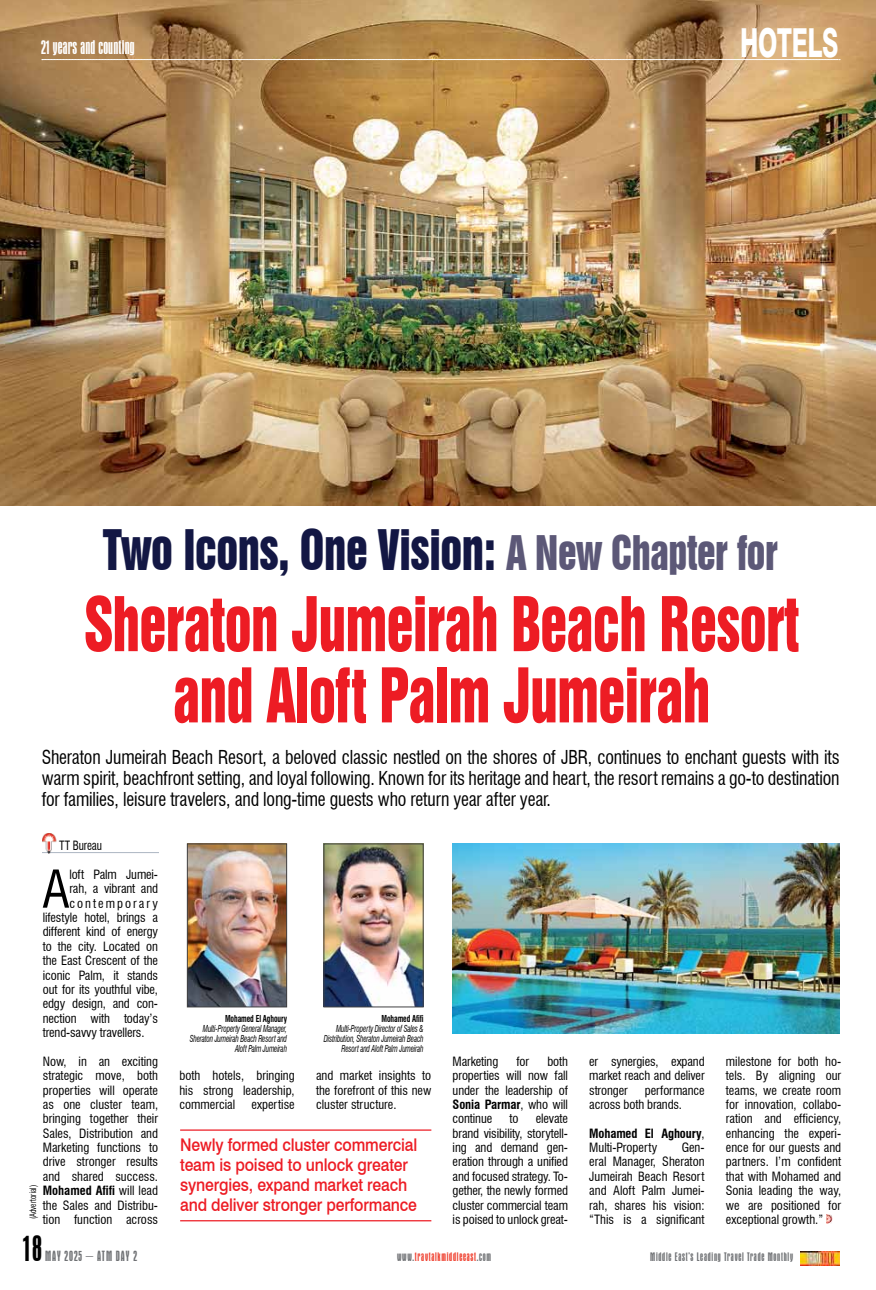
<style>
.page{position:relative;width:876px;height:1290px;background:#fff}
.page>*{position:absolute;margin:0;border:0;box-sizing:border-box;transform-origin:0 0}
.t1{font:68.75px/71.2px "Swiss 921 BT Regular A";letter-spacing:-.01em;color:#ed1c24;text-align:center;scale:.8 1}
.t2{font:51.25px "Swiss 921 BT Regular A";letter-spacing:-.01em;color:#131744;scale:.87 1}
.t3{font:condensed 50.75px "Swiss 721 BT";color:#000}
.t4{font:800 40px "Swiss 721 BT";letter-spacing:-.01em;color:#fff;scale:.6 1}
.t5{font:condensed 37.5px "Aurora BT";color:#000}
.t6{font:condensed 20px "Aurora BT";letter-spacing:.01em;color:#fff}
.t7{font:condensed 18.75px/21.2px "Swiss 721 BT";letter-spacing:-.01em;color:#000;text-align:justify;scale:.95 1}
.t8{font:500 17.5px/20px "Swiss 721 BT";letter-spacing:-.01em;color:#ed1c24;scale:.9 1}
.t9{font:condensed 15px "Aurora BT";letter-spacing:.06em;color:#6e7073}
.t10{font:condensed 12.5px/14.4px "Swiss 721 BT";letter-spacing:-.01em;color:#000;text-align:justify}
.t11{font:condensed 12.5px "Aurora BT";letter-spacing:.06em;color:#6e7073}
.t12{font:700 condensed 12.5px/14.4px "Swiss 721 BT";letter-spacing:-.01em;color:#000}
.t13{font:condensed 12.5px "Aurora BT";letter-spacing:.06em;color:#ef402f}
.t14{font:condensed 12.5px "Swiss 721 BT";letter-spacing:.16em;color:#000}
.t15{font:condensed 12.5px "Swiss 721 BT";letter-spacing:-.01em;color:#000;scale:.9 1}
.t16{font:italic condensed 9.38px/10px "Swiss 721 BT";letter-spacing:-.02em;color:#000;text-align:right;scale:.76 1}
.t17{font:700 condensed 9.38px "Swiss 721 BT";letter-spacing:-.01em;color:#000;scale:.8 1}
.t18{font:condensed 8.75px "Swiss 721 BT";color:#000;scale:.82 1}
.s1{font-size:43.75px;color:#5c5877}
.s2{font-weight:700}
.s3{font-weight:400}
.s4{color:#6e7073}
</style>
<div class="page">
<img style="left:800px;top:1251px;width:39px;height:14px">
<svg style="left:826px;top:1214px;width:6px;height:10px"></svg>
<img style="left:43px;top:834px;width:115px;height:20px">
<hr style="left:180px;top:1129px;width:251px;height:2px;background:#ed1c24">
<hr style="left:180px;top:1220px;width:251px;height:1px;background:#ed1c24">
<img style="left:452px;top:843px;width:387px;height:191px">
<img style="left:189px;top:846px;width:96px;height:159px">
<div style="left:187px;top:844px;width:100px;height:163px;border:1px solid #404042"></div>
<img style="left:325px;top:846px;width:96px;height:159px">
<div style="left:323px;top:844px;width:100px;height:163px;border:1px solid #404042"></div>
<img style="left:0;top:0;width:875px;height:505px">
<svg style="left:42px;top:59px;width:797px;height:1px"></svg>
<h3 class="t6" style="left:41px;top:37px;width:95px">21 years and counting</h3>
<h3 class="t4" style="left:739px;top:18px;width:165px">HOTELS</h3>
<h2 class="t2" style="left:103px;top:516px;width:777px">Two Icons, One Vision: <span class="s1">A New Chapter for</span></h2>
<h1 class="t1" style="left:84px;top:588px;width:894px">Sheraton Jumeirah Beach Resort and Aloft Palm Jumeirah</h1>
<p class="t7" style="left:42px;top:746px;width:841px">Sheraton Jumeirah Beach Resort, a beloved classic nestled on the shores of JBR, continues to enchant guests with its warm spirit, beachfront setting, and loyal following. Known for its heritage and heart, the resort remains a go-to destination for families, leisure travelers, and long-time guests who return year after year.</p>
<p class="t15" style="left:59px;top:838px;width:49px">TT Bureau</p>
<h3 class="t3" style="left:42px;top:859px;width:29px">A</h3>
<p class="t10" style="left:69px;top:867px;width:90px">loft Palm Jumei-</p>
<p class="t10" style="left:69px;top:881px;width:90px">rah, a vibrant and</p>
<p class="t14" style="left:69px;top:895px;width:90px">contemporary</p>
<p class="t10" style="left:43px;top:910px;width:117px">lifestyle hotel, brings a</p>
<p class="t10" style="left:43px;top:925px;width:117px">different kind of energy</p>
<p class="t10" style="left:43px;top:939px;width:117px">to the city. Located on</p>
<p class="t10" style="left:43px;top:953px;width:117px">the East Crescent of the</p>
<p class="t10" style="left:43px;top:968px;width:117px">iconic Palm, it stands</p>
<p class="t10" style="left:43px;top:982px;width:117px">out for its youthful vibe,</p>
<p class="t10" style="left:43px;top:996px;width:117px">edgy design, and con-</p>
<p class="t10" style="left:43px;top:1011px;width:117px">nection with today’s</p>
<p class="t10" style="left:43px;top:1025px;width:103px">trend-savvy travellers.</p>
<p class="t10" style="left:43px;top:1054px;width:117px">Now, in an exciting strategic move, both properties will operate as one cluster team, bringing together their Sales, Distribution and Marketing functions to drive stronger results and shared success.<br><span class="s2">Mohamed Afifi</span> will lead the Sales and Distribu&shy;tion function across</p>
<p class="t18" style="left:28px;top:1219px;width:43px;rotate:-90deg">(Advertorial)</p>
<p class="t17" style="left:225px;top:1013px;width:79px">Mohamed El Aghoury</p>
<p class="t16" style="left:190px;top:1023px;width:129px">Multi-Property General Manager,<br>Sheraton Jumeirah Beach Resort and<br>Aloft Palm Jumeirah</p>
<p class="t10" style="left:179px;top:1068px;width:117px">both hotels, bringing his strong leadership, commercial</p>
<p class="t10" style="left:251px;top:1097px;width:45px">expertise</p>
<p class="t17" style="left:381px;top:1013px;width:54px">Mohamed Afifi</p>
<p class="t16" style="left:323px;top:1023px;width:133px">Multi-Property Director of Sales &amp;<br>Distribution, Sheraton Jumeirah Beach<br>Resort and Aloft Palm Jumeirah</p>
<p class="t10" style="left:316px;top:1068px;width:117px">and market insights to the forefront of this new cluster structure.</p>
<h3 class="t8" style="left:180px;top:1135px;width:265px">Newly formed cluster commercial team is poised to unlock greater synergies, expand market reach and deliver stronger performance</h3>
<p class="t10" style="left:452px;top:1054px;width:47px">Marketing</p>
<p class="t10" style="left:516px;top:1054px;width:14px">for</p>
<p class="t10" style="left:452px;top:1054px;width:117px;text-indent:95px">both properties will now fall under the leadership of <span class="s2">Sonia Parmar</span>, who will continue</p>
<p class="t10" style="left:452px;top:1111px;width:117px;text-indent:83px">elevate brand visibility, storytell&shy;ing and demand gen&shy;eration through a unified and focused strategy. To&shy;gether, the newly formed cluster commercial team is poised to unlock great-</p>
<p class="t10" style="left:509px;top:1111px;width:10px">to</p>
<p class="t10" style="left:589px;top:1054px;width:117px">er synergies, expand market reach and deliver stronger</p>
<p class="t10" style="left:589px;top:1083px;width:117px;text-indent:56px">performance across both brands.</p>
<p class="t12" style="left:589px;top:1126px;width:117px">Mohamed El Aghoury<span class="s3">,<br>Multi-Property</span></p>
<p class="t10" style="left:589px;top:1140px;width:117px;text-indent:92px">Gen&shy;eral Manager, Sheraton Jumeirah Beach Resort and Aloft Palm Jumei&shy;rah, shares his vision: “This is a significant</p>
<p class="t10" style="left:725px;top:1054px;width:117px">milestone for both ho&shy;tels. By aligning our teams, we create room for innovation, collabo&shy;ration and efficiency, enhancing the experi&shy;ence for our guests and partners. I’m confident that with Mohamed and Sonia leading the way, we are positioned for exceptional growth.”</p>
<h3 class="t5" style="left:23px;top:1228px;width:20px">18</h3>
<p class="t9" style="left:45px;top:1248px;width:93px">MAY 2025 – ATM DAY 2</p>
<p class="t13" style="left:397px;top:1250px;width:96px"><span class="s4">www.</span>travtalkmiddleeast<span class="s4">.com</span></p>
<p class="t11" style="left:650px;top:1250px;width:144px">Middle East’s Leading Travel Trade Monthly</p>
</div>
